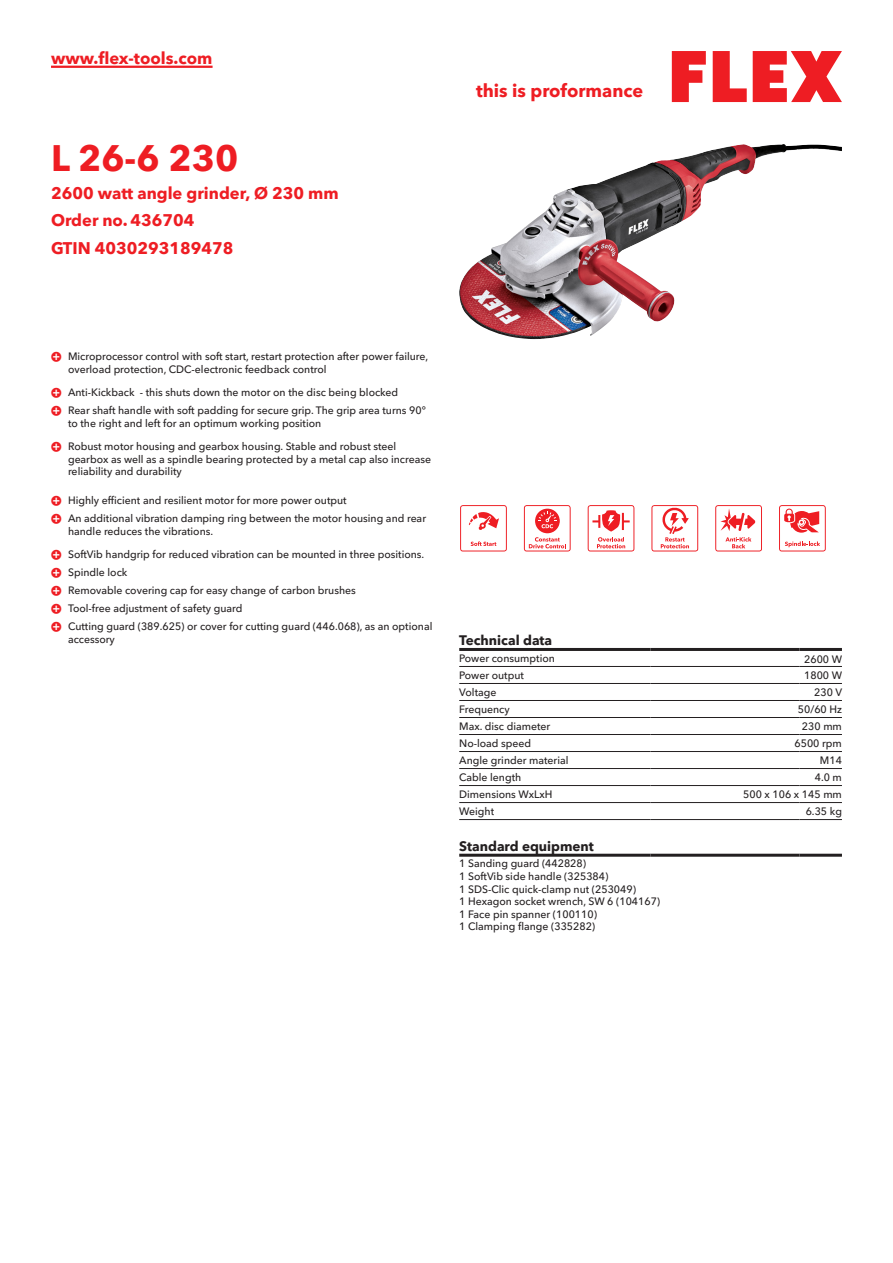
<style>
.page{position:relative;width:893px;height:1263px;background:#fff}
.page>*{position:absolute;margin:0;border:0;box-sizing:border-box;transform-origin:0 0}
.CB_AF_Product-name{font:700 36px "Avenir Next W1 G";color:#ee1d23}
.t1{font:700 18px "Avenir Next W1 G";color:#ee1d23}
.CB_AF_Product-short{font:700 16.5px "Avenir Next W1 G";color:#ee1d23}
.CB_AF_Order-number{font:700 16.5px "Avenir Next W1 G";color:#ee1d23}
.CB_AF_Table-headline{font:700 13.5px "Avenir Next W1 G";color:#231f20}
.CB_AF_Table-specific{font:500 10.5px/12.6px "Avenir Next W1 G";color:#231f20}
</style>
<div class="page">
<svg style="left:672px;top:51px;width:34px;height:51px"></svg>
<svg style="left:713px;top:51px;width:34px;height:51px"></svg>
<svg style="left:753px;top:51px;width:89px;height:51px"></svg>
<hr style="left:51px;top:66px;width:162px;height:2px;background:#ee1d23">
<img style="left:459px;top:144px;width:325px;height:195px">
<hr style="left:459px;top:666px;width:192px;height:1px;background:#231f20">
<hr style="left:651px;top:666px;width:148px;height:1px;background:#231f20">
<hr style="left:799px;top:666px;width:43px;height:1px;background:#231f20">
<hr style="left:459px;top:683px;width:192px;height:1px;background:#231f20">
<hr style="left:651px;top:683px;width:148px;height:1px;background:#231f20">
<hr style="left:799px;top:683px;width:43px;height:1px;background:#231f20">
<hr style="left:459px;top:700px;width:192px;height:1px;background:#231f20">
<hr style="left:651px;top:700px;width:148px;height:1px;background:#231f20">
<hr style="left:799px;top:700px;width:43px;height:1px;background:#231f20">
<hr style="left:459px;top:717px;width:192px;height:1px;background:#231f20">
<hr style="left:651px;top:717px;width:148px;height:1px;background:#231f20">
<hr style="left:799px;top:717px;width:43px;height:1px;background:#231f20">
<hr style="left:459px;top:734px;width:192px;height:1px;background:#231f20">
<hr style="left:651px;top:734px;width:148px;height:1px;background:#231f20">
<hr style="left:799px;top:734px;width:43px;height:1px;background:#231f20">
<hr style="left:459px;top:751px;width:192px;height:1px;background:#231f20">
<hr style="left:651px;top:751px;width:148px;height:1px;background:#231f20">
<hr style="left:799px;top:751px;width:43px;height:1px;background:#231f20">
<hr style="left:459px;top:768px;width:192px;height:1px;background:#231f20">
<hr style="left:651px;top:768px;width:148px;height:1px;background:#231f20">
<hr style="left:799px;top:768px;width:43px;height:1px;background:#231f20">
<hr style="left:459px;top:785px;width:192px;height:1px;background:#231f20">
<hr style="left:651px;top:785px;width:148px;height:1px;background:#231f20">
<hr style="left:799px;top:785px;width:43px;height:1px;background:#231f20">
<hr style="left:459px;top:802px;width:192px;height:1px;background:#231f20">
<hr style="left:651px;top:802px;width:148px;height:1px;background:#231f20">
<hr style="left:799px;top:802px;width:43px;height:1px;background:#231f20">
<hr style="left:459px;top:819px;width:192px;height:1px;background:#231f20">
<hr style="left:651px;top:819px;width:148px;height:1px;background:#231f20">
<hr style="left:799px;top:819px;width:43px;height:1px;background:#231f20">
<hr style="left:459px;top:648px;width:192px;height:3px;background:#231f20">
<hr style="left:651px;top:648px;width:148px;height:3px;background:#231f20">
<hr style="left:799px;top:648px;width:43px;height:3px;background:#231f20">
<hr style="left:459px;top:854px;width:192px;height:3px;background:#231f20">
<hr style="left:651px;top:854px;width:148px;height:3px;background:#231f20">
<hr style="left:799px;top:854px;width:43px;height:3px;background:#231f20">
<svg style="left:460px;top:505px;width:47px;height:46px"></svg>
<svg style="left:524px;top:505px;width:47px;height:46px"></svg>
<svg style="left:588px;top:505px;width:46px;height:46px"></svg>
<svg style="left:651px;top:505px;width:47px;height:46px"></svg>
<svg style="left:715px;top:505px;width:47px;height:46px"></svg>
<svg style="left:779px;top:505px;width:47px;height:46px"></svg>
<h3 class="CB_AF_Product-short" style="left:51px;top:45px;width:163px">www.flex-tools.com</h3>
<p class="CB_AF_Product-name" style="left:51px;top:130px;width:189px">L 26-6 230</p>
<p class="CB_AF_Product-short" style="left:51px;top:180px;width:289px">2600 watt angle grinder, Ø 230 mm</p>
<p class="CB_AF_Order-number" style="left:51px;top:207px;width:145px">Order no. 436704</p>
<p class="CB_AF_Order-number" style="left:51px;top:235px;width:184px">GTIN 4030293189478</p>
<h2 class="t1" style="left:476px;top:77px;width:169px">this is proformance</h2>
<p class="CB_AF_Table-specific" style="left:68px;top:349px;width:362px">Microprocessor control with soft start, restart protection after power failure, overload protection, CDC-electronic feedback control</p>
<p class="CB_AF_Table-specific" style="left:68px;top:385px;width:332px">Anti-Kickback - this shuts down the motor on the disc being blocked</p>
<p class="CB_AF_Table-specific" style="left:68px;top:403px;width:359px">Rear shaft handle with soft padding for secure grip. The grip area turns 90° to the right and left for an optimum working position</p>
<p class="CB_AF_Table-specific" style="left:68px;top:439px;width:365px">Robust motor housing and gearbox housing. Stable and robust steel gearbox as well as a spindle bearing protected by a metal cap also increase reliability and durability</p>
<p class="CB_AF_Table-specific" style="left:68px;top:493px;width:280px">Highly efficient and resilient motor for more power output</p>
<p class="CB_AF_Table-specific" style="left:68px;top:511px;width:360px">An additional vibration damping ring between the motor housing and rear handle reduces the vibrations.</p>
<p class="CB_AF_Table-specific" style="left:68px;top:547px;width:358px">SoftVib handgrip for reduced vibration can be mounted in three positions.</p>
<p class="CB_AF_Table-specific" style="left:68px;top:565px;width:61px">Spindle lock</p>
<p class="CB_AF_Table-specific" style="left:68px;top:583px;width:289px">Removable covering cap for easy change of carbon brushes</p>
<p class="CB_AF_Table-specific" style="left:68px;top:601px;width:176px">Tool-free adjustment of safety guard</p>
<p class="CB_AF_Table-specific" style="left:68px;top:619px;width:366px">Cutting guard (389.625) or cover for cutting guard (446.068), as an optional accessory</p>
<p class="CB_AF_Table-headline" style="left:459px;top:630px;width:94px">Technical data</p>
<p class="CB_AF_Table-specific" style="left:459px;top:651px;width:97px">Power consumption</p>
<p class="CB_AF_Table-specific" style="left:804px;top:652px;width:39px">2600 W</p>
<p class="CB_AF_Table-specific" style="left:459px;top:668px;width:66px">Power output</p>
<p class="CB_AF_Table-specific" style="left:804px;top:668px;width:39px">1800 W</p>
<p class="CB_AF_Table-specific" style="left:459px;top:685px;width:39px">Voltage</p>
<p class="CB_AF_Table-specific" style="left:814px;top:685px;width:29px">230 V</p>
<p class="CB_AF_Table-specific" style="left:459px;top:702px;width:52px">Frequency</p>
<p class="CB_AF_Table-specific" style="left:798px;top:702px;width:46px">50/60 Hz</p>
<p class="CB_AF_Table-specific" style="left:459px;top:719px;width:93px">Max. disc diameter</p>
<p class="CB_AF_Table-specific" style="left:802px;top:719px;width:41px">230 mm</p>
<p class="CB_AF_Table-specific" style="left:459px;top:736px;width:74px">No-load speed</p>
<p class="CB_AF_Table-specific" style="left:795px;top:736px;width:49px">6500 rpm</p>
<p class="CB_AF_Table-specific" style="left:459px;top:753px;width:111px">Angle grinder material</p>
<p class="CB_AF_Table-specific" style="left:820px;top:753px;width:23px">M14</p>
<p class="CB_AF_Table-specific" style="left:459px;top:770px;width:64px">Cable length</p>
<p class="CB_AF_Table-specific" style="left:815px;top:770px;width:29px">4.0 m</p>
<p class="CB_AF_Table-specific" style="left:459px;top:787px;width:95px">Dimensions WxLxH</p>
<p class="CB_AF_Table-specific" style="left:743px;top:787px;width:100px">500 x 106 x 145 mm</p>
<p class="CB_AF_Table-specific" style="left:459px;top:804px;width:36px">Weight</p>
<p class="CB_AF_Table-specific" style="left:806px;top:804px;width:38px">6.35 kg</p>
<p class="CB_AF_Table-headline" style="left:459px;top:835px;width:136px">Standard equipment</p>
<p class="CB_AF_Table-specific" style="left:459px;top:856px;width:202px">1 Sanding guard (442828)<br>1 SoftVib side handle (325384)<br>1 SDS-Clic quick-clamp nut (253049)<br>1 Hexagon socket wrench, SW 6 (104167)<br>1 Face pin spanner (100110)<br>1 Clamping flange (335282)</p>
</div>
